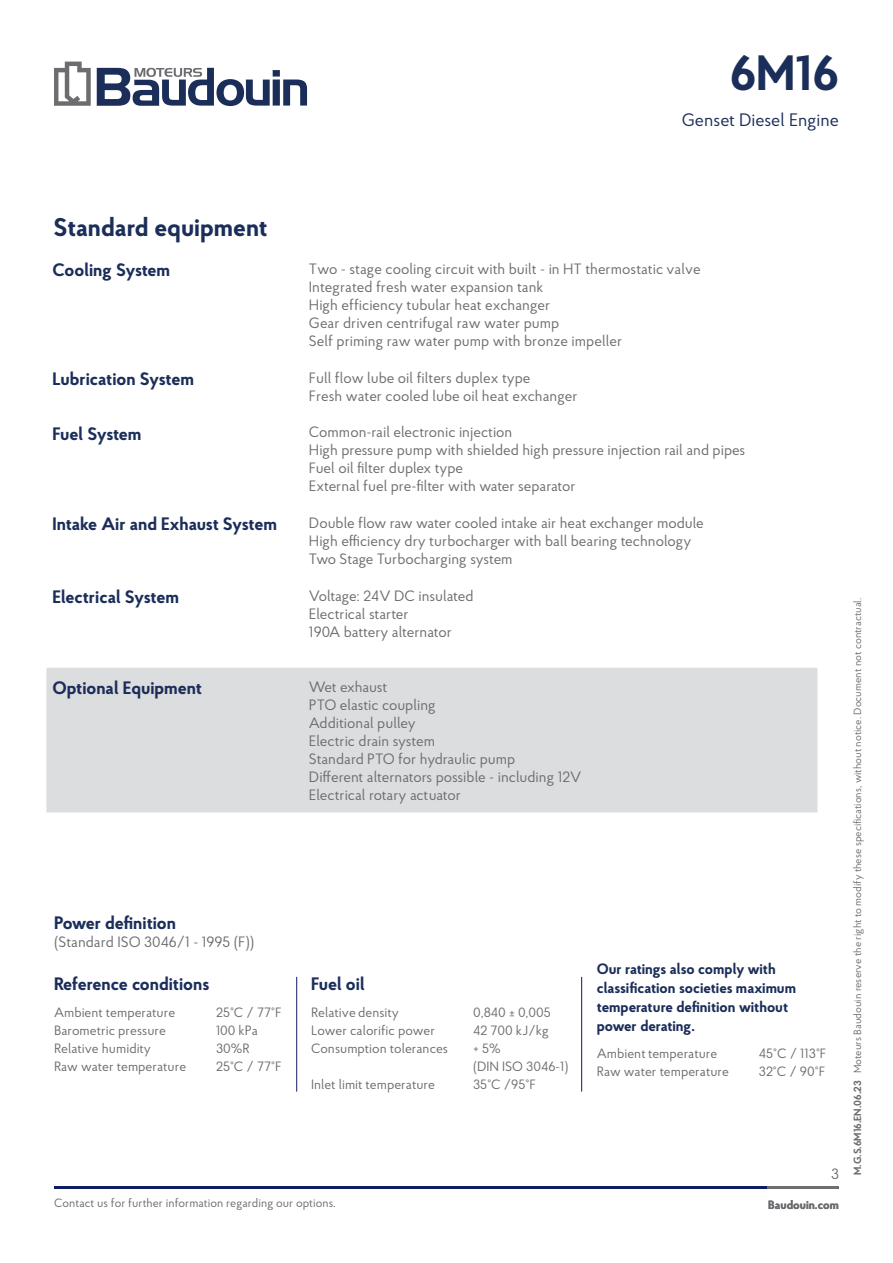
<style>
.page{position:relative;width:893px;height:1263px;background:#fff}
.page>*{position:absolute;margin:0;border:0;box-sizing:border-box;transform-origin:0 0}
.t1{font:700 49.5px "Proba Pro";color:#1b2e5a}
.t2{font:700 25.5px "Proba Pro";color:#1b2e5a}
.t3{font:700 18px "Proba Pro";color:#1b2e5a}
.t4{font:18px "Proba Pro";color:#1b2e5a}
.t5{font:15px/18px "Proba Pro";color:#6c6d70}
.t6{font:700 15px/18.8px "Proba Pro";color:#1b2e5a}
.t7{font:13.5px "Proba Pro";color:#6c6d70}
.t8{font:12px "Proba Pro";color:#6c6d70}
.t9{font:700 12px "Proba Pro";color:#6c6d70}
.t10{font:10.5px "Proba Pro";color:#6c6d70}
.s1{font-weight:700}
</style>
<div class="page">
<hr style="left:54px;top:1186px;width:715px;height:3px;background:#0e1d61">
<hr style="left:768px;top:1186px;width:71px;height:3px;background:#706f6f">
<svg style="left:97px;top:68px;width:210px;height:38px"></svg>
<svg style="left:54px;top:62px;width:37px;height:44px"></svg>
<div style="left:46px;top:668px;width:771px;height:144px;background:#dcdddf"></div>
<hr style="left:296px;top:977px;width:1px;height:114px;background:#0e1d61">
<hr style="left:581px;top:977px;width:1px;height:114px;background:#0e1d61">
<p class="t1" style="left:730px;top:39px;width:110px">6M16</p>
<p class="t4" style="left:682px;top:108px;width:159px">Genset Diesel Engine</p>
<p class="t2" style="left:54px;top:210px;width:215px">Standard equipment</p>
<p class="t3" style="left:52px;top:258px;width:119px">Cooling System</p>
<p class="t5" style="left:309px;top:259px;width:393px">Two - stage cooling circuit with built - in HT thermostatic valve Integrated fresh water expansion tank<br>High efficiency tubular heat exchanger<br>Gear driven centrifugal raw water pump<br>Self priming raw water pump with bronze impeller</p>
<p class="t3" style="left:52px;top:366px;width:143px">Lubrication System</p>
<p class="t5" style="left:309px;top:368px;width:270px">Full flow lube oil filters duplex type<br>Fresh water cooled lube oil heat exchanger</p>
<p class="t3" style="left:52px;top:421px;width:91px">Fuel System</p>
<p class="t5" style="left:309px;top:423px;width:438px">Common-rail electronic injection<br>High pressure pump with shielded high pressure injection rail and pipes<br>Fuel oil filter duplex type</p>
<p class="t5" style="left:309px;top:477px;width:268px">External fuel pre-filter with water separator</p>
<p class="t3" style="left:52px;top:512px;width:226px">Intake Air and Exhaust System</p>
<p class="t5" style="left:309px;top:514px;width:396px">Double flow raw water cooled intake air heat exchanger module<br>High efficiency dry turbocharger with ball bearing technology<br>Two Stage Turbocharging system</p>
<p class="t3" style="left:52px;top:585px;width:128px">Electrical System</p>
<p class="t5" style="left:309px;top:586px;width:166px">Voltage: 24V DC insulated<br>Electrical starter</p>
<p class="t5" style="left:309px;top:622px;width:144px">190A battery alternator</p>
<p class="t3" style="left:52px;top:675px;width:151px">Optional Equipment</p>
<p class="t5" style="left:309px;top:677px;width:80px">Wet exhaust</p>
<p class="t5" style="left:309px;top:695px;width:128px">PTO elastic coupling<br>Additional pulley</p>
<p class="t5" style="left:309px;top:731px;width:274px">Electric drain system<br>Standard PTO for hydraulic pump<br>Different alternators possible - including 12V<br>Electrical rotary actuator</p>
<p class="t3" style="left:54px;top:910px;width:124px">Power definition</p>
<p class="t5" style="left:54px;top:932px;width:202px">(Standard ISO 3046/1 - 1995 (F))</p>
<p class="t3" style="left:54px;top:972px;width:157px">Reference conditions</p>
<p class="t7" style="left:54px;top:1004px;width:123px">Ambient temperature</p>
<p class="t7" style="left:216px;top:1004px;width:67px">25°C / 77°F</p>
<p class="t7" style="left:54px;top:1022px;width:114px">Barometric pressure</p>
<p class="t7" style="left:216px;top:1022px;width:44px">100 kPa</p>
<p class="t7" style="left:54px;top:1040px;width:99px">Relative humidity</p>
<p class="t7" style="left:216px;top:1040px;width:35px">30%R</p>
<p class="t7" style="left:54px;top:1058px;width:134px">Raw water temperature</p>
<p class="t7" style="left:216px;top:1058px;width:67px">25°C / 77°F</p>
<p class="t3" style="left:311px;top:972px;width:55px">Fuel oil</p>
<p class="t7" style="left:311px;top:1004px;width:90px">Relative density</p>
<p class="t7" style="left:473px;top:1004px;width:79px">0,840 ± 0,005</p>
<p class="t7" style="left:311px;top:1022px;width:126px">Lower calorific power</p>
<p class="t7" style="left:473px;top:1022px;width:77px">42 700 kJ/kg</p>
<p class="t7" style="left:311px;top:1040px;width:139px">Consumption tolerances</p>
<p class="t7" style="left:473px;top:1040px;width:29px">+ 5%</p>
<p class="t7" style="left:473px;top:1058px;width:97px">(DIN ISO 3046-1)</p>
<p class="t7" style="left:311px;top:1076px;width:125px">Inlet limit temperature</p>
<p class="t7" style="left:473px;top:1076px;width:64px">35°C /95°F</p>
<p class="t6" style="left:597px;top:959px;width:201px">Our ratings also comply with classification societies maximum temperature definition without</p>
<p class="t6" style="left:597px;top:1015px;width:100px">power derating.</p>
<p class="t7" style="left:597px;top:1044px;width:122px">Ambient temperature</p>
<p class="t7" style="left:759px;top:1044px;width:69px">45°C / 113°F</p>
<p class="t7" style="left:597px;top:1062px;width:134px">Raw water temperature</p>
<p class="t7" style="left:759px;top:1062px;width:68px">32°C / 90°F</p>
<p class="t8" style="left:54px;top:1195px;width:283px">Contact us for further information regarding our options.</p>
<p class="t5" style="left:831px;top:1164px;width:9px">3</p>
<p class="t9" style="left:768px;top:1197px;width:72px">Baudouin.com</p>
<p class="t10" style="left:851px;top:1175px;width:579px;rotate:-90deg"><span class="s1">M.G.S.6M16.EN.06.23</span> Moteurs Baudouin reserve the right to modify these specifications, without notice. Document not contractual.</p>
</div>
